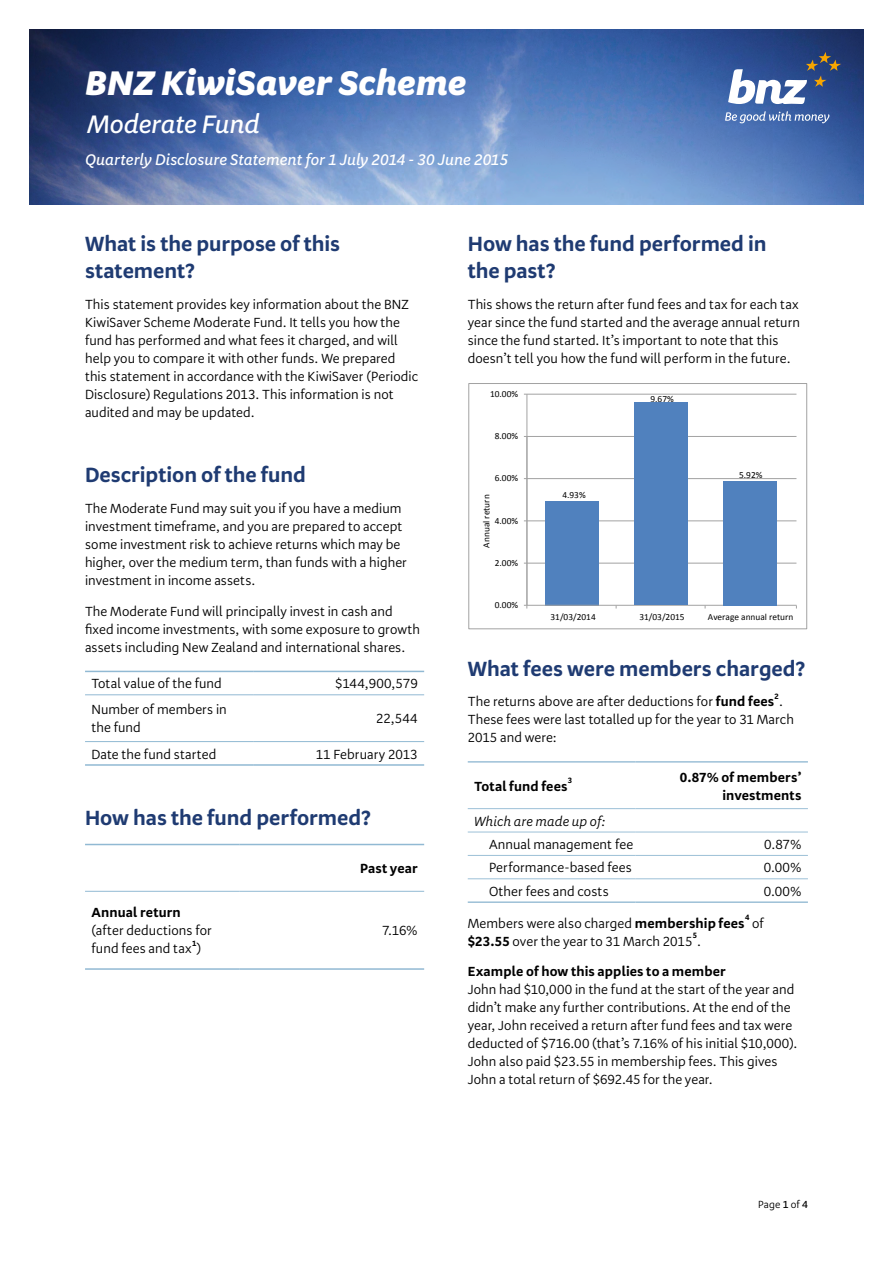
<style>
.page{position:relative;width:893px;height:1263px;background:#fff}
.page>*{position:absolute;margin:0;border:0;box-sizing:border-box;transform-origin:0 0}
.t1{font:italic 900 34.95px "Serrano Pro";color:#fff}
.t2{font:italic 600 25.8px "Serrano Pro";letter-spacing:-.015em;color:#fff}
.t3{font:700 21px/27px "Serrano Pro";color:#1f3b72}
.t4{font:italic 600 15.75px "Serrano Pro";letter-spacing:-.005em;color:#fff}
.t5{font:13.5px/18px "Serrano Pro";letter-spacing:.005em;color:#000}
.t6{font:700 13.5px/18px "Serrano Pro";letter-spacing:.01em;color:#000;text-align:right}
.t7{font:italic 13.5px "Serrano Pro";letter-spacing:.005em;color:#000}
.t8{font:10.5px "Serrano Pro";letter-spacing:.015em;color:#000}
.t9{font:9.3px "Calibri";color:#000}
.t10{font:700 7.8px "Serrano Pro";color:#000}
.s1{font-weight:700}
.s2{font-weight:600}
</style>
<div class="page">
<img style="left:30px;top:30px;width:833px;height:174px">
<svg style="left:728px;top:52px;width:113px;height:52px"></svg>
<svg style="left:725px;top:111px;width:104px;height:12px"></svg>
<hr style="left:85px;top:671px;width:169px;height:1px;background:#91b9d3">
<hr style="left:254px;top:671px;width:170px;height:1px;background:#91b9d3">
<hr style="left:85px;top:694px;width:169px;height:1px;background:#91b9d3">
<hr style="left:254px;top:694px;width:170px;height:1px;background:#91b9d3">
<hr style="left:85px;top:741px;width:169px;height:1px;background:#91b9d3">
<hr style="left:254px;top:741px;width:170px;height:1px;background:#91b9d3">
<hr style="left:85px;top:764px;width:169px;height:2px;background:#91b9d3">
<hr style="left:254px;top:764px;width:170px;height:2px;background:#91b9d3">
<hr style="left:85px;top:844px;width:154px;height:1px;background:#91b9d3">
<hr style="left:239px;top:844px;width:185px;height:1px;background:#91b9d3">
<hr style="left:85px;top:968px;width:154px;height:2px;background:#91b9d3">
<hr style="left:239px;top:968px;width:185px;height:2px;background:#91b9d3">
<hr style="left:85px;top:891px;width:154px;height:1px;background:#91b9d3">
<hr style="left:239px;top:891px;width:185px;height:1px;background:#91b9d3">
<hr style="left:468px;top:761px;width:168px;height:2px;background:#9cc0d7">
<hr style="left:636px;top:761px;width:172px;height:2px;background:#9cc0d7">
<hr style="left:468px;top:901px;width:168px;height:2px;background:#9cc0d7">
<hr style="left:636px;top:901px;width:172px;height:2px;background:#9cc0d7">
<hr style="left:468px;top:808px;width:168px;height:1px;background:#9cc0d7">
<hr style="left:636px;top:808px;width:172px;height:1px;background:#9cc0d7">
<hr style="left:468px;top:832px;width:168px;height:1px;background:#9cc0d7">
<hr style="left:636px;top:832px;width:172px;height:1px;background:#9cc0d7">
<hr style="left:468px;top:855px;width:168px;height:1px;background:#9cc0d7">
<hr style="left:636px;top:855px;width:172px;height:1px;background:#9cc0d7">
<hr style="left:468px;top:878px;width:168px;height:1px;background:#9cc0d7">
<hr style="left:636px;top:878px;width:172px;height:1px;background:#9cc0d7">
<hr style="left:527px;top:563px;width:269px;height:1px;background:#a2a2a2">
<hr style="left:527px;top:520px;width:269px;height:1px;background:#a2a2a2">
<hr style="left:527px;top:478px;width:269px;height:1px;background:#a2a2a2">
<hr style="left:527px;top:436px;width:269px;height:1px;background:#a2a2a2">
<div style="left:545px;top:501px;width:54px;height:104px;background:#5081be"></div>
<hr style="left:527px;top:605px;width:269px;height:1px;background:#a2a2a2">
<hr style="left:527px;top:394px;width:269px;height:1px;background:#a2a2a2">
<hr style="left:527px;top:394px;width:1px;height:211px;background:#a2a2a2">
<div style="left:723px;top:481px;width:54px;height:124px;background:#5081be"></div>
<div style="left:634px;top:403px;width:54px;height:202px;background:#5081be"></div>
<div style="left:468px;top:383px;width:339px;height:246px;border:1px solid #a2a2a2"></div>
<h1 class="t1" style="left:85px;top:63px;width:383px">BNZ KiwiSaver Scheme</h1>
<h2 class="t2" style="left:87px;top:109px;width:174px">Moderate Fund</h2>
<p class="t4" style="left:85px;top:151px;width:425px">Quarterly Disclosure Statement for 1 July 2014 - 30 June 2015</p>
<h3 class="t3" style="left:85px;top:231px;width:257px">What is the purpose of this statement?</h3>
<p class="t5" style="left:85px;top:296px;width:335px">This statement provides key information about the BNZ KiwiSaver Scheme Moderate Fund. It tells you how the fund has performed and what fees it charged, and will help you to compare it with other funds. We prepared this statement in accordance with the KiwiSaver (Periodic Disclosure) Regulations 2013. This information is not audited and may be updated.</p>
<h3 class="t3" style="left:85px;top:462px;width:222px">Description of the fund</h3>
<p class="t5" style="left:85px;top:500px;width:323px">The Moderate Fund may suit you if you have a medium investment timeframe, and you are prepared to accept some investment risk to achieve returns which may be higher, over the medium term, than funds with a higher investment in income assets.</p>
<p class="t5" style="left:85px;top:603px;width:337px">The Moderate Fund will principally invest in cash and fixed income investments, with some exposure to growth assets including New Zealand and international shares.</p>
<p class="t5" style="left:91px;top:675px;width:132px">Total value of the fund</p>
<p class="t5" style="left:335px;top:675px;width:84px">$144,900,579</p>
<p class="t5" style="left:91px;top:701px;width:137px">Number of members in the fund</p>
<p class="t5" style="left:376px;top:710px;width:43px">22,544</p>
<p class="t5" style="left:91px;top:745px;width:126px">Date the fund started</p>
<p class="t5" style="left:316px;top:745px;width:104px">11 February 2013</p>
<h3 class="t3" style="left:85px;top:805px;width:287px">How has the fund performed?</h3>
<p class="t6" style="left:360px;top:860px;width:59px">Past year</p>
<p class="t6" style="left:91px;top:904px;width:91px">Annual return</p>
<p class="t5" style="left:91px;top:922px;width:122px">(after deductions for fund fees and tax )</p>
<p class="t5" style="left:382px;top:922px;width:37px">7.16%</p>
<p class="t10" style="left:192px;top:939px;width:6px">1</p>
<h3 class="t3" style="left:468px;top:231px;width:300px">How has the fund performed in the past?</h3>
<p class="t5" style="left:468px;top:296px;width:334px">This shows the return after fund fees and tax for each tax year since the fund started and the average annual return since the fund started. It’s important to note that this doesn’t tell you how the fund will perform in the future.</p>
<p class="t9" style="left:490px;top:388px;width:30px">10.00%</p>
<p class="t9" style="left:495px;top:430px;width:25px">8.00%</p>
<p class="t9" style="left:495px;top:472px;width:25px">6.00%</p>
<p class="t9" style="left:480px;top:547px;width:55px;rotate:-90deg">Annual return</p>
<p class="t9" style="left:495px;top:515px;width:25px">4.00%</p>
<p class="t9" style="left:495px;top:557px;width:25px">2.00%</p>
<p class="t9" style="left:495px;top:599px;width:25px">0.00%</p>
<p class="t9" style="left:562px;top:489px;width:25px">4.93%</p>
<p class="t9" style="left:650px;top:393px;width:25px">9.67%</p>
<p class="t9" style="left:739px;top:469px;width:25px">5.92%</p>
<p class="t9" style="left:550px;top:611px;width:47px">31/03/2014</p>
<p class="t9" style="left:639px;top:611px;width:47px">31/03/2015</p>
<p class="t9" style="left:708px;top:611px;width:87px">Average annual return</p>
<h3 class="t3" style="left:468px;top:655px;width:339px">What fees were members charged?</h3>
<p class="t5" style="left:468px;top:693px;width:317px">The returns above are after deductions for <span class="s1">fund fees</span> .</p>
<p class="t10" style="left:774px;top:692px;width:6px">2</p>
<p class="t5" style="left:468px;top:711px;width:328px">These fees were last totalled up for the year to 31 March<br>2015 and were:</p>
<p class="t6" style="left:474px;top:777px;width:95px">Total fund fees</p>
<p class="t10" style="left:568px;top:776px;width:6px">3</p>
<p class="t6" style="left:680px;top:768px;width:123px">0.87% of members’ investments</p>
<p class="t7" style="left:474px;top:813px;width:133px">Which are made up of:</p>
<p class="t5" style="left:489px;top:836px;width:146px">Annual management fee</p>
<p class="t5" style="left:764px;top:836px;width:39px">0.87%</p>
<p class="t5" style="left:489px;top:859px;width:144px">Performance-based fees</p>
<p class="t5" style="left:764px;top:859px;width:39px">0.00%</p>
<p class="t5" style="left:489px;top:882px;width:121px">Other fees and costs</p>
<p class="t5" style="left:764px;top:882px;width:39px">0.00%</p>
<p class="t5" style="left:468px;top:914px;width:278px">Members were also charged <span class="s1">membership fees</span></p>
<p class="t10" style="left:745px;top:913px;width:6px">4</p>
<p class="t5" style="left:752px;top:914px;width:13px">of</p>
<p class="t5" style="left:468px;top:932px;width:235px"><span class="s1">$23.55</span> over the year to 31 March 2015 .</p>
<p class="t10" style="left:693px;top:931px;width:6px">5</p>
<p class="t6" style="left:468px;top:963px;width:260px">Example of how this applies to a member</p>
<p class="t5" style="left:468px;top:981px;width:331px">John had $10,000 in the fund at the start of the year and didn’t make any further contributions. At the end of the year, John received a return after fund fees and tax were deducted of $716.00 (that’s 7.16% of his initial $10,000).<br>John also paid $23.55 in membership fees. This gives John a total return of $692.45 for the year.</p>
<p class="t8" style="left:758px;top:1198px;width:51px">Page <span class="s2">1</span> of <span class="s2">4</span></p>
</div>
